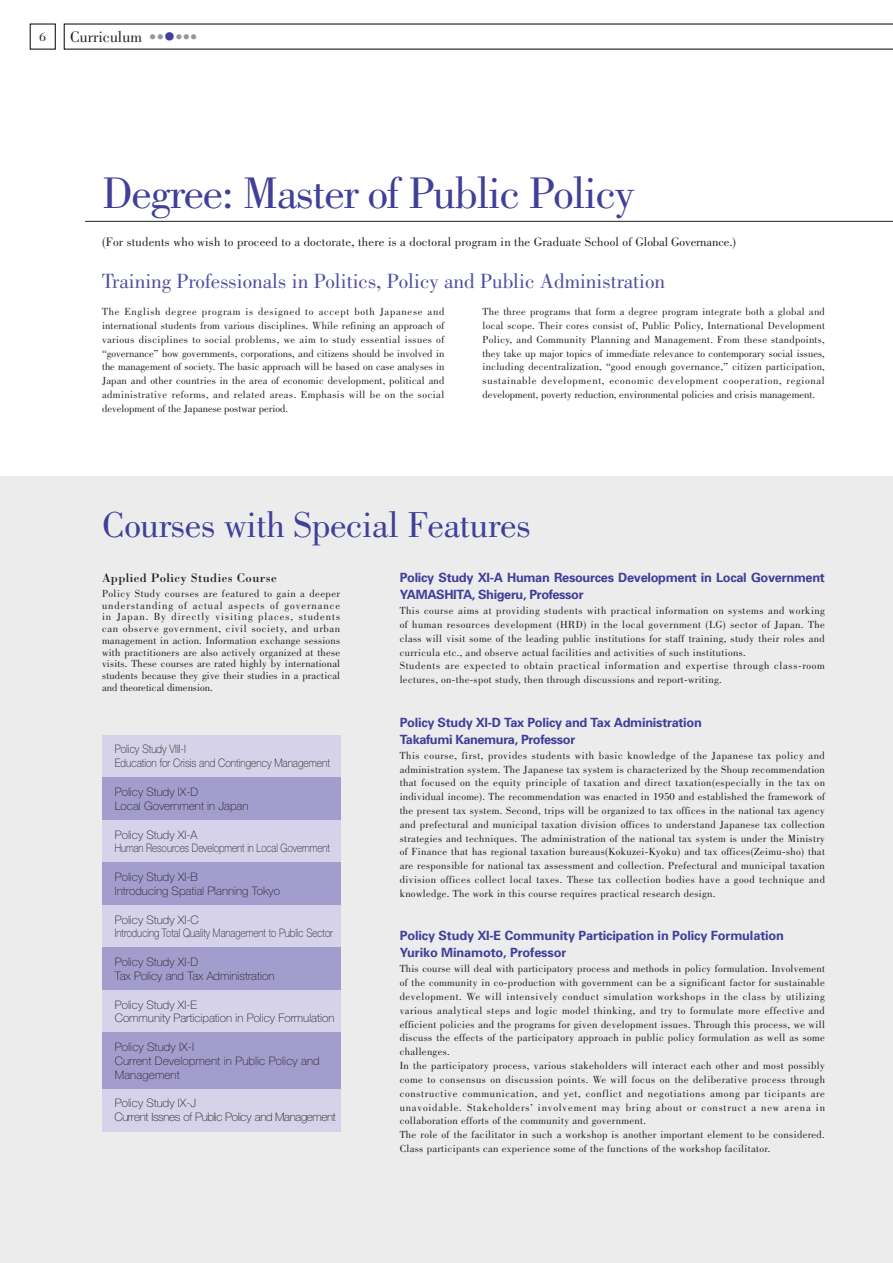
<style>
.page{position:relative;width:893px;height:1263px;background:#fff}
.page>*{position:absolute;margin:0;border:0;box-sizing:border-box;transform-origin:0 0}
.t1{font:45.75px "Bodoni";letter-spacing:-.025em;color:#403f99}
.t2{font:37.2px "Bodoni";letter-spacing:-.01em;color:#403f99}
.t3{font:21.3px "Bodoni";color:#504da0}
.t4{font:15.9px "Bodoni";color:#231f20}
.t5{font:700 12.75px/17px "Univers";letter-spacing:-.02em;color:#403f99}
.t6{font:12.75px "Bodoni";letter-spacing:.015em;color:#231f20}
.t7{font:12.75px "Bodoni";letter-spacing:.03em;color:#231f20}
.t8{font:100 11.7px/13.8px "Helvetica Neue";color:#231f20}
.t9{font:100 11.7px/13.8px "Helvetica Neue";color:#231f20;scale:.87 1}
.t10{font:100 11.7px/14.1px "Helvetica Neue";letter-spacing:-.03em;color:#231f20}
.t11{font:10.65px/13.8px "Bodoni";letter-spacing:.03em;color:#231f20;text-align:justify}
.t12{font:5.85px "Koz Min Pro Regular 90 pv RKSJ H";color:#939598}
.s1{font-size:9.6px;color:#403f99}
</style>
<div class="page">
<div style="left:0;top:476px;width:893px;height:787px;background:#ececed"></div>
<svg style="left:30px;top:24px;width:863px;height:26px"></svg>
<hr style="left:85px;top:221px;width:808px;height:1px;background:#231f20">
<div style="left:102px;top:735px;width:238px;height:42px;background:#d5d2e9"></div>
<div style="left:102px;top:777px;width:238px;height:43px;background:#a39dcd"></div>
<div style="left:102px;top:820px;width:238px;height:42px;background:#d5d2e9"></div>
<div style="left:102px;top:862px;width:238px;height:43px;background:#a39dcd"></div>
<div style="left:102px;top:905px;width:238px;height:42px;background:#d5d2e9"></div>
<div style="left:102px;top:947px;width:238px;height:43px;background:#a39dcd"></div>
<div style="left:102px;top:990px;width:238px;height:42px;background:#d5d2e9"></div>
<div style="left:102px;top:1032px;width:238px;height:57px;background:#a39dcd"></div>
<div style="left:102px;top:1089px;width:238px;height:43px;background:#d5d2e9"></div>
<p class="t6" style="left:40px;top:32px;width:8px">6</p>
<h3 class="t4" style="left:70px;top:31px;width:73px">Curriculum</h3>
<p class="t12" style="left:150px;top:34px;width:48px">● ● <span class="s1">●</span> ● ● ●</p>
<h1 class="t1" style="left:102px;top:176px;width:535px">Degree: Master of Public Policy</h1>
<p class="t6" style="left:102px;top:237px;width:635px">(For students who wish to proceed to a doctorate, there is a doctoral program in the Graduate School of Global Governance.)</p>
<h3 class="t3" style="left:102px;top:273px;width:564px">Training Professionals in Politics, Policy and Public Administration</h3>
<p class="t11" style="left:102px;top:306px;width:344px">The English degree program is designed to accept both Japanese and international students from various disciplines. While refining an approach of various disciplines to social problems, we aim to study essential issues of “governance” how governments, corporations, and citizens should be involved in the management of society. The basic approach will be based on case analyses in Japan and other countries in the area of economic development, political and administrative reforms, and related areas. Emphasis will be on the social development of the Japanese postwar period.</p>
<p class="t11" style="left:483px;top:306px;width:344px">The three programs that form a degree program integrate both a global and local scope. Their cores consist of, Public Policy, International Development Policy, and Community Planning and Management. From these standpoints, they take up major topics of immediate relevance to contemporary social issues, including decentralization, “good enough governance,” citizen participation, sustainable development, economic development cooperation, regional development, poverty reduction, environmental policies and crisis management.</p>
<h2 class="t2" style="left:102px;top:511px;width:430px">Courses with Special Features</h2>
<p class="t7" style="left:102px;top:573px;width:176px">Applied Policy Studies Course</p>
<p class="t11" style="left:102px;top:589px;width:240px;line-height:11.7px">Policy Study courses are featured to gain a deeper understanding of actual aspects of governance in Japan. By directly visiting places, students can observe government, civil society, and urban management in action. Information exchange sessions with practitioners are also actively organized at these visits. These courses are rated highly by international students because they give their studies in a practical and theoretical dimension.</p>
<p class="t9" style="left:115px;top:743px;width:249px">Policy Study VIII-I<br>Education for Crisis and Contingency Management</p>
<p class="t8" style="left:115px;top:786px;width:135px">Policy Study IX-D<br>Local Government in Japan</p>
<p class="t8" style="left:115px;top:828px;width:216px">Policy Study XI-A<br>Human Resources Development in Local Government</p>
<p class="t8" style="left:115px;top:871px;width:167px">Policy Study XI-B<br>Introducing Spatial Planning Tokyo</p>
<p class="t8" style="left:115px;top:913px;width:220px">Policy Study XI-C<br>Introducing Total Quality Management to Public Sector</p>
<p class="t8" style="left:115px;top:956px;width:161px">Policy Study XI-D<br>Tax Policy and Tax Administration</p>
<p class="t8" style="left:115px;top:998px;width:84px">Policy Study XI-E</p>
<p class="t8" style="left:115px;top:1040px;width:206px">Policy Study IX-I<br>Current Development in Public Policy and<br>Management</p>
<p class="t10" style="left:115px;top:1097px;width:223px">Policy Study IX-J<br>Current Issnes of Public Policy and Management</p>
<p class="t8" style="left:115px;top:1012px;width:221px">Community Participation in Policy Formulation</p>
<p class="t5" style="left:400px;top:570px;width:427px">Policy Study XI-A Human Resources Development in Local Government<br>YAMASHITA, Shigeru, Professor</p>
<p class="t11" style="left:400px;top:605px;width:427px;text-align:left">This course aims at providing students with practical information on systems and working of human resources development (HRD) in the local government (LG) sector of Japan. The class will visit some of the leading public institutions for staff training, study their roles and curricula etc., and observe actual facilities and activities of such institutions.<br>Students are expected to obtain practical information and expertise through class-room lectures, on-the-spot study, then through discussions and report-writing.</p>
<p class="t5" style="left:400px;top:715px;width:304px">Policy Study XI-D Tax Policy and Tax Administration<br>Takafumi Kanemura, Professor</p>
<p class="t11" style="left:400px;top:749px;width:427px">This course, first, provides students with basic knowledge of the Japanese tax policy and administration system. The Japanese tax system is characterized by the Shoup recommendation that focused on the equity principle of taxation and direct taxation(especially in the tax on individual income). The recommendation was enacted in 1950 and established the framework of the present tax system. Second, trips will be organized to tax offices in the national tax agency and prefectural and municipal taxation division offices to understand Japanese tax collection strategies and techniques. The administration of the national tax system is under the Ministry of Finance that has regional taxation bureaus(Kokuzei-Kyoku) and tax offices(Zeimu-sho) that are responsible for national tax assessment and collection. Prefectural and municipal taxation division offices collect local taxes. These tax collection bodies have a good technique and knowledge. The work in this course requires practical research design.</p>
<p class="t5" style="left:400px;top:929px;width:386px">Policy Study XI-E Community Participation in Policy Formulation<br>Yuriko Minamoto, Professor</p>
<p class="t11" style="left:400px;top:963px;width:427px;text-align:left">This course will deal with participatory process and methods in policy formulation. Involvement of the community in co-production with government can be a significant factor for sustainable development. We will intensively conduct simulation workshops in the class by utilizing various analytical steps and logic model thinking, and try to formulate more effective and efficient policies and the programs for given development issues. Through this process, we will discuss the effects of the participatory approach in public policy formulation as well as some challenges.<br>In the participatory process, various stakeholders will interact each other and most possibly come to consensus on discussion points. We will focus on the deliberative process through constructive communication, and yet, conflict and negotiations among par ticipants are unavoidable. Stakeholders’ involvement may bring about or construct a new arena in collaboration efforts of the community and government.<br>The role of the facilitator in such a workshop is another important element to be considered.<br>Class participants can experience some of the functions of the workshop facilitator.</p>
</div>
